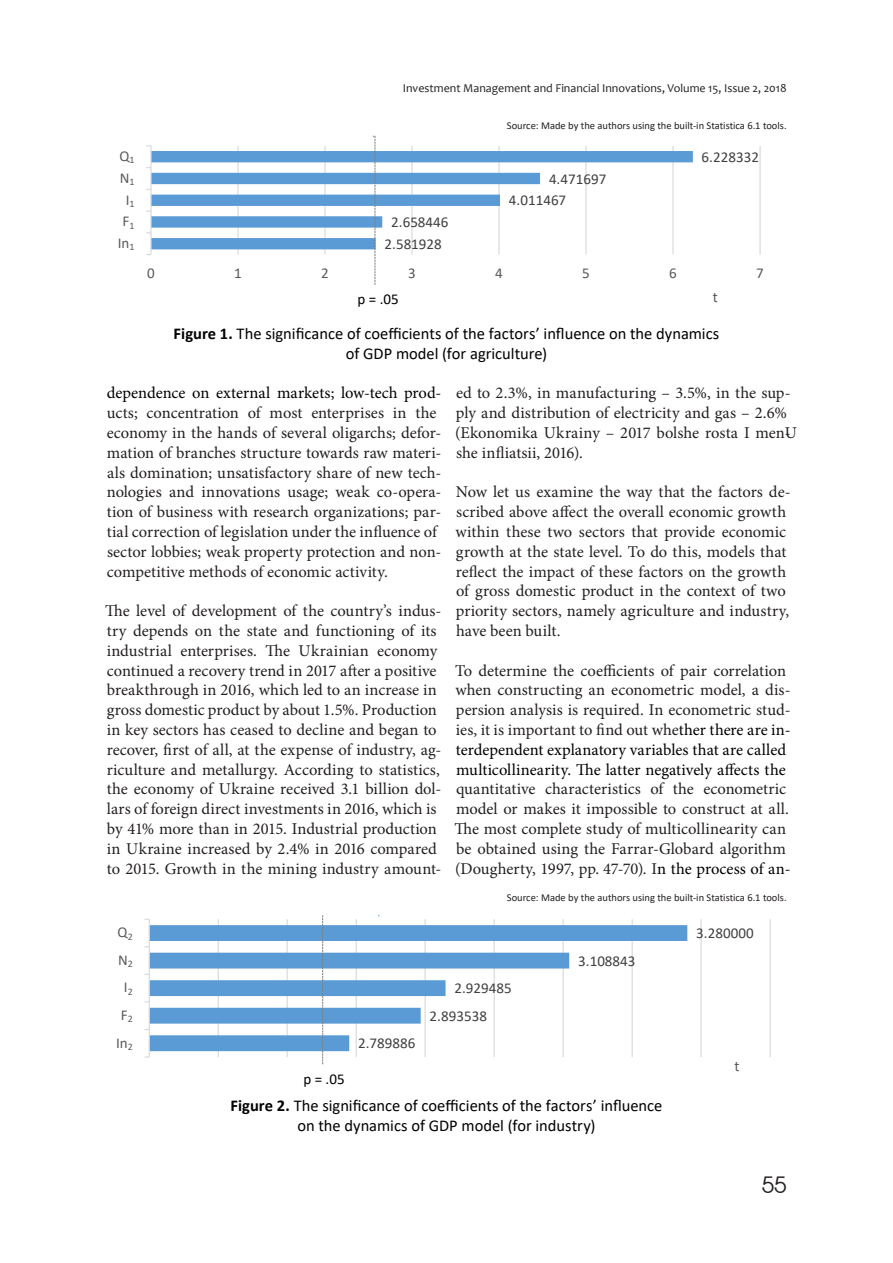
<style>
.page{position:relative;width:893px;height:1263px;background:#fff}
.page>*{position:absolute;margin:0;border:0;box-sizing:border-box;transform-origin:0 0}
.t1{font:22.5px "Avant Garde Gothic C";color:#231f20}
.t2{font:16.5px/19.8px "Minion Pro";letter-spacing:.005em;color:#231f20}
.t3{font:16.5px/19.8px "Calibri";color:#000;text-align:center}
.t4{font:16.5px "Minion Pro";letter-spacing:.005em;color:#000}
.t5{font:15px "Calibri";color:#404040}
.t6{font:15px "Calibri";color:#595959}
.t7{font:15px "Calibri";color:#000}
.t8{font:12px "Candara";color:#231f20}
.t9{font:10.5px "Calibri";color:#231f20}
.s1{font-weight:700}
.s2{color:#000}
</style>
<div class="page">
<hr style="left:237px;top:146px;width:2px;height:109px;background:#d9d9d9">
<hr style="left:324px;top:146px;width:2px;height:109px;background:#d9d9d9">
<hr style="left:411px;top:146px;width:2px;height:109px;background:#d9d9d9">
<hr style="left:498px;top:146px;width:2px;height:109px;background:#d9d9d9">
<hr style="left:585px;top:146px;width:2px;height:109px;background:#d9d9d9">
<hr style="left:672px;top:146px;width:2px;height:109px;background:#d9d9d9">
<hr style="left:759px;top:146px;width:2px;height:109px;background:#d9d9d9">
<svg style="left:152px;top:151px;width:541px;height:98px"></svg>
<hr style="left:150px;top:146px;width:2px;height:109px;background:#d9d9d9">
<svg style="left:372px;top:135px;width:4px;height:150px"></svg>
<hr style="left:218px;top:919px;width:1px;height:138px;background:#d9d9d9">
<hr style="left:287px;top:919px;width:1px;height:138px;background:#d9d9d9">
<hr style="left:356px;top:919px;width:1px;height:138px;background:#d9d9d9">
<hr style="left:425px;top:919px;width:1px;height:138px;background:#d9d9d9">
<hr style="left:494px;top:919px;width:1px;height:138px;background:#d9d9d9">
<hr style="left:563px;top:919px;width:1px;height:138px;background:#d9d9d9">
<hr style="left:632px;top:919px;width:1px;height:138px;background:#d9d9d9">
<hr style="left:700px;top:919px;width:2px;height:138px;background:#d9d9d9">
<hr style="left:770px;top:919px;width:1px;height:138px;background:#d9d9d9">
<svg style="left:150px;top:925px;width:537px;height:126px"></svg>
<hr style="left:149px;top:919px;width:1px;height:138px;background:#d9d9d9">
<svg style="left:322px;top:915px;width:1px;height:149px"></svg>
<p class="t8" style="left:403px;top:83px;width:385px">Investment Management and Financial Innovations, Volume 15, Issue 2, 2018</p>
<p class="t9" style="left:507px;top:122px;width:281px">Source: Made by the authors using the built-in Statistica 6.1 tools.</p>
<p class="t6" style="left:119px;top:146px;width:17px">Q<sub>1</sub></p>
<p class="t5" style="left:702px;top:146px;width:59px">6.228332</p>
<p class="t6" style="left:120px;top:167px;width:16px">N<sub>1</sub></p>
<p class="t5" style="left:549px;top:168px;width:59px">4.471697</p>
<p class="t6" style="left:126px;top:189px;width:10px">I<sub>1</sub></p>
<p class="t5" style="left:509px;top:190px;width:59px">4.011467</p>
<p class="t6" style="left:123px;top:211px;width:13px">F<sub>1</sub></p>
<p class="t5" style="left:391px;top:212px;width:59px">2.658446</p>
<p class="t6" style="left:118px;top:233px;width:18px">In<sub>1</sub></p>
<p class="t5" style="left:385px;top:234px;width:59px">2.581928</p>
<p class="t6" style="left:147px;top:263px;width:9px">0</p>
<p class="t6" style="left:234px;top:263px;width:9px">1</p>
<p class="t6" style="left:321px;top:263px;width:9px">2</p>
<p class="t6" style="left:408px;top:263px;width:9px">3</p>
<p class="t6" style="left:495px;top:263px;width:9px">4</p>
<p class="t6" style="left:582px;top:263px;width:9px">5</p>
<p class="t6" style="left:669px;top:263px;width:9px">6</p>
<p class="t6" style="left:756px;top:263px;width:9px">7</p>
<p class="t7" style="left:358px;top:289px;width:43px">p = .05</p>
<p class="t6" style="left:713px;top:286px;width:7px">t</p>
<p class="t3" style="left:174px;top:323px;width:547px"><span class="s1">Figure 1.</span> The significance of coefficients of the factors’ influence on the dynamics of GDP model (for agriculture)</p>
<p class="t4" style="left:107px;top:387px;width:336px">dependence on external markets; low-tech prod-</p>
<p class="t2" style="left:107px;top:404px;width:336px">ucts; concentration of most enterprises in the economy in the hands of several oligarchs; defor&shy;mation of branches structure towards raw materi&shy;als domination; unsatisfactory share of new tech&shy;nologies and innovations usage; weak co-opera&shy;tion of business with research organizations; par&shy;tial correction of legislation under the influence of sector lobbies; weak property protection and non&shy;competitive methods of economic activity.</p>
<p class="t2" style="left:105px;top:602px;width:338px">The level of development of the country’s indus&shy;try depends on the state and functioning of its industrial enterprises. The Ukrainian economy continued a recovery trend in 2017 after a positive breakthrough in 2016, which led to an increase in gross domestic product by about 1.5%. Production in key sectors has ceased to decline and began to recover, first of all, at the expense of industry, ag&shy;riculture and metallurgy. According to statistics, the economy of Ukraine received 3.1 billion dol&shy;lars of foreign direct investments in 2016, which is by 41% more than in 2015. Industrial production in Ukraine increased by 2.4% in 2016 compared to 2015. Growth in the mining industry amount-</p>
<p class="t2" style="left:455px;top:385px;width:343px">ed to 2.3%, in manufacturing – 3.5%, in the sup&shy;ply and distribution of electricity and gas – 2.6% (Ekonomika Ukrainy – 2017 bolshe rosta I menU&shy;she infliatsii, 2016).</p>
<p class="t2" style="left:455px;top:484px;width:337px">Now let us examine the way that the factors de&shy;scribed above affect the overall economic growth within these two sectors that provide economic growth at the state level. To do this, models that reflect the impact of these factors on the growth of gross domestic product in the context of two priority sectors, namely agriculture and industry, have been built.</p>
<p class="t2" style="left:455px;top:662px;width:337px">To determine the coefficients of pair correlation when constructing an econometric model, a dis&shy;persion analysis is required. In econometric stud&shy;ies, it is important to find out whe<span class="s2">ther there are in&shy;terdependent explanatory variables that are called multicollinearity. The latter negatively affects the</span></p>
<p class="t2" style="left:454px;top:781px;width:338px">quantitative characteristics of the econometric model or makes it impossible to construct at all.<br>The most complete study of multicollinearity can be obtained using the Farrar-Globard algorithm (Dougherty, 1997, pp. 47-70). I<span class="s2">n the process of an-</span></p>
<p class="t9" style="left:507px;top:894px;width:281px">Source: Made by the authors using the built-in Statistica 6.1 tools.</p>
<p class="t6" style="left:118px;top:922px;width:17px">Q<sub>2</sub></p>
<p class="t5" style="left:696px;top:923px;width:59px">3.280000</p>
<p class="t6" style="left:118px;top:949px;width:16px">N<sub>2</sub></p>
<p class="t5" style="left:578px;top:950px;width:59px">3.108843</p>
<p class="t6" style="left:124px;top:977px;width:10px">I<sub>2</sub></p>
<p class="t5" style="left:454px;top:978px;width:59px">2.929485</p>
<p class="t6" style="left:121px;top:1005px;width:13px">F<sub>2</sub></p>
<p class="t6" style="left:116px;top:1032px;width:18px">In<sub>2</sub></p>
<p class="t7" style="left:303px;top:1068px;width:43px">p = .05</p>
<p class="t5" style="left:358px;top:1033px;width:59px">2.789886</p>
<p class="t5" style="left:430px;top:1005px;width:59px">2.893538</p>
<p class="t3" style="left:231px;top:1095px;width:433px"><span class="s1">Figure 2.</span> The significance of coefficients of the factors’ influence on the dynamics of GDP model (for industry)</p>
<p class="t6" style="left:734px;top:1056px;width:7px">t</p>
<h1 class="t1" style="left:762px;top:1172px;width:26px">55</h1>
</div>
